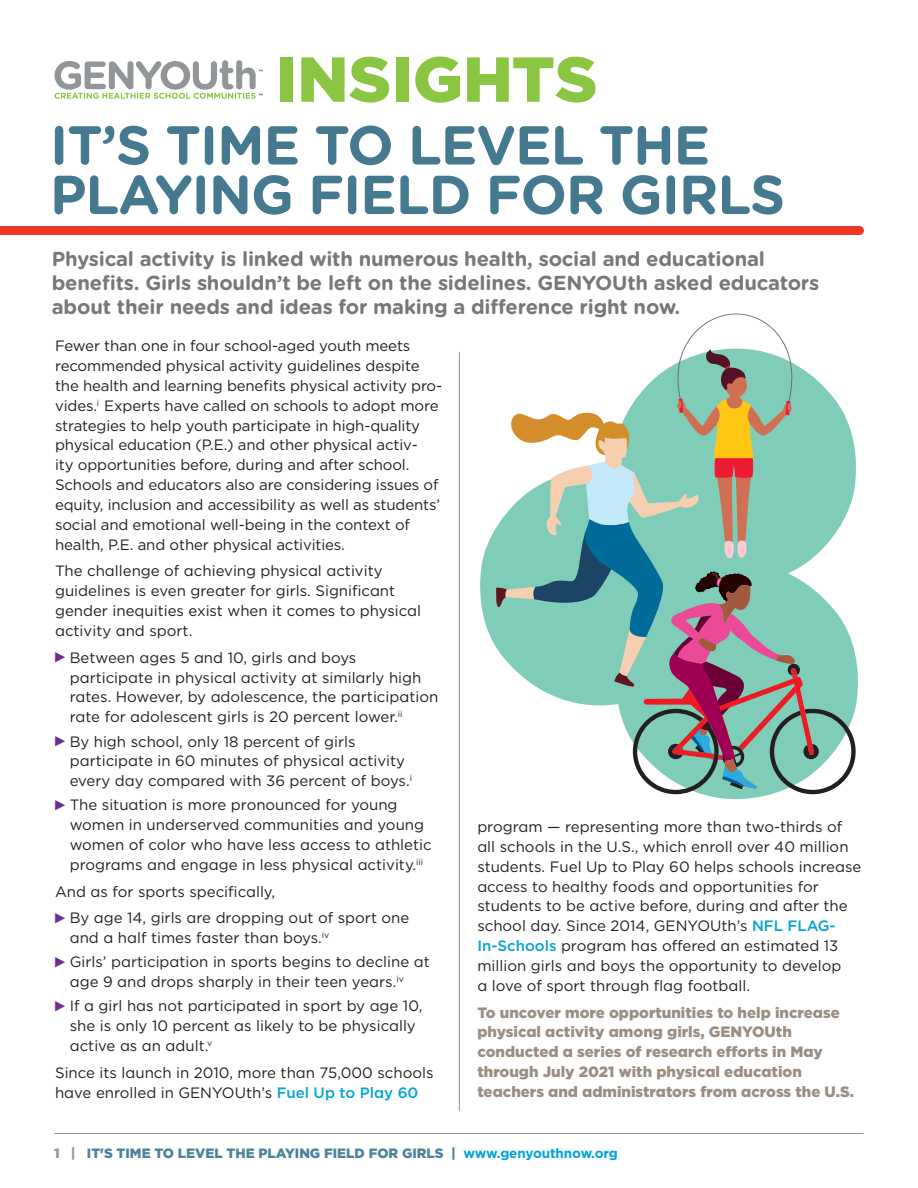
<style>
.page{position:relative;width:918px;height:1188px;background:#fff}
.page>*{position:absolute;margin:0;border:0;box-sizing:border-box;transform-origin:0 0}
.t1{font:900 63.3px "Gotham";color:#8bc642}
.t2{font:700 54.75px/49.5px "Gotham Rounded";letter-spacing:-.02em;color:#447990}
.t3{font:700 20.25px/24px "Gotham Rounded";letter-spacing:-.01em;color:#76787b}
.t4{font:15px/19.8px "Gotham";color:#231f20}
.t5{font:900 15px/20px "Gotham";color:#9a8e82}
.t6{font:900 13.5px "Gotham";color:#4b829b}
.s1{font-weight:500;color:#00a4d8}
.s2{color:#939598}
.s3{font-weight:700;color:#00a4d8}
</style>
<div class="page">
<hr style="left:459px;top:352px;width:1px;height:758px;background:#9a8e82">
<hr style="left:55px;top:1133px;width:808px;height:1px;background:#9a8e82">
<div style="left:0;top:226px;width:859px;height:9px;background:#ee3624"></div>
<svg style="left:54px;top:60px;width:208px;height:39px"></svg>
<svg style="left:480px;top:529px;width:378px;height:271px"></svg>
<svg style="left:495px;top:314px;width:361px;height:480px"></svg>
<h1 class="t1" style="left:276px;top:36px;width:323px">INSIGHTS</h1>
<h2 class="t2" style="left:50px;top:118px;width:737px">IT’S TIME TO LEVEL THE<br>PLAYING FIELD FOR GIRLS</h2>
<h3 class="t3" style="left:52px;top:246px;width:769px">Physical activity is linked with numerous health, social and educational benefits. Girls shouldn’t be left on the sidelines. GENYOUth asked educators about their needs and ideas for making a difference right now.</h3>
<p class="t4" style="left:55px;top:336px;width:389px">Fewer than one in four school-aged youth meets recommended physical activity guidelines despite the health and learning benefits physical activity pro&shy;vides.<sup>i</sup> Experts have called on schools to adopt more strategies to help youth participate in high-quality physical education (P.E.) and other physical activ-<br>ity opportunities before, during and after school.<br>Schools and educators also are considering issues of equity, inclusion and accessibility as well as students’ social and emotional well-being in the context of health, P.E. and other physical activities.</p>
<p class="t4" style="left:55px;top:561px;width:368px">The challenge of achieving physical activity guidelines is even greater for girls. Significant gender inequities exist when it comes to physical activity and sport.</p>
<p class="t4" style="left:70px;top:647px;width:370px">Between ages 5 and 10, girls and boys participate in physical activity at similarly high rates. However, by adolescence, the participation rate for adolescent girls is 20 percent lower.<sup>ii</sup></p>
<p class="t4" style="left:70px;top:731px;width:344px">By high school, only 18 percent of girls participate in 60 minutes of physical activity every day compared with 36 percent of boys.<sup>i</sup></p>
<p class="t4" style="left:70px;top:795px;width:363px">The situation is more pronounced for young women in underserved communities and young women of color who have less access to athletic programs and engage in less physical activity.<sup>iii</sup></p>
<p class="t4" style="left:70px;top:878px;width:341px;line-height:26.7px;text-indent:-15px">And as for sports specifically,<br>By age 14, girls are dropping out of sport one</p>
<p class="t4" style="left:70px;top:925px;width:362px;line-height:24.2px">and a half times faster than boys.<sup>iv<br></sup>Girls’ participation in sports begins to decline at</p>
<p class="t4" style="left:70px;top:970px;width:354px;line-height:24.2px">age 9 and drops sharply in their teen years.<sup>iv<br></sup>If a girl has not participated in sport by age 10,</p>
<p class="t4" style="left:70px;top:1016px;width:348px">she is only 10 percent as likely to be physically active as an adult.<sup>v</sup></p>
<p class="t4" style="left:55px;top:1062px;width:380px">Since its launch in 2010, more than 75,000 schools have enrolled in GENYOUth’s <span class="s1">Fuel Up to Play 60</span></p>
<p class="t4" style="left:477px;top:816px;width:386px">program — representing more than two-thirds of all schools in the U.S., which enroll over 40 million students. Fuel Up to Play 60 helps schools increase access to healthy foods and opportunities for students to be active before, during and after the school day. Since 2014, GENYOUth’s <span class="s1">NFL FLAG-In-Schools</span> program has offered an estimated 13 million girls and boys the opportunity to develop<br>a love of sport through flag football.</p>
<p class="t5" style="left:477px;top:1002px;width:378px">To uncover more opportunities to help increase physical activity among girls, GENYOUth conducted a series of research efforts in May through July 2021 with physical education teachers and administrators from across the U.S.</p>
<p class="t6" style="left:54px;top:1144px;width:566px"><span class="s2">1 |</span> IT'S TIME TO LEVEL THE PLAYING FIELD FOR GIRLS | <span class="s3">www.genyouthnow.org</span></p>
</div>
